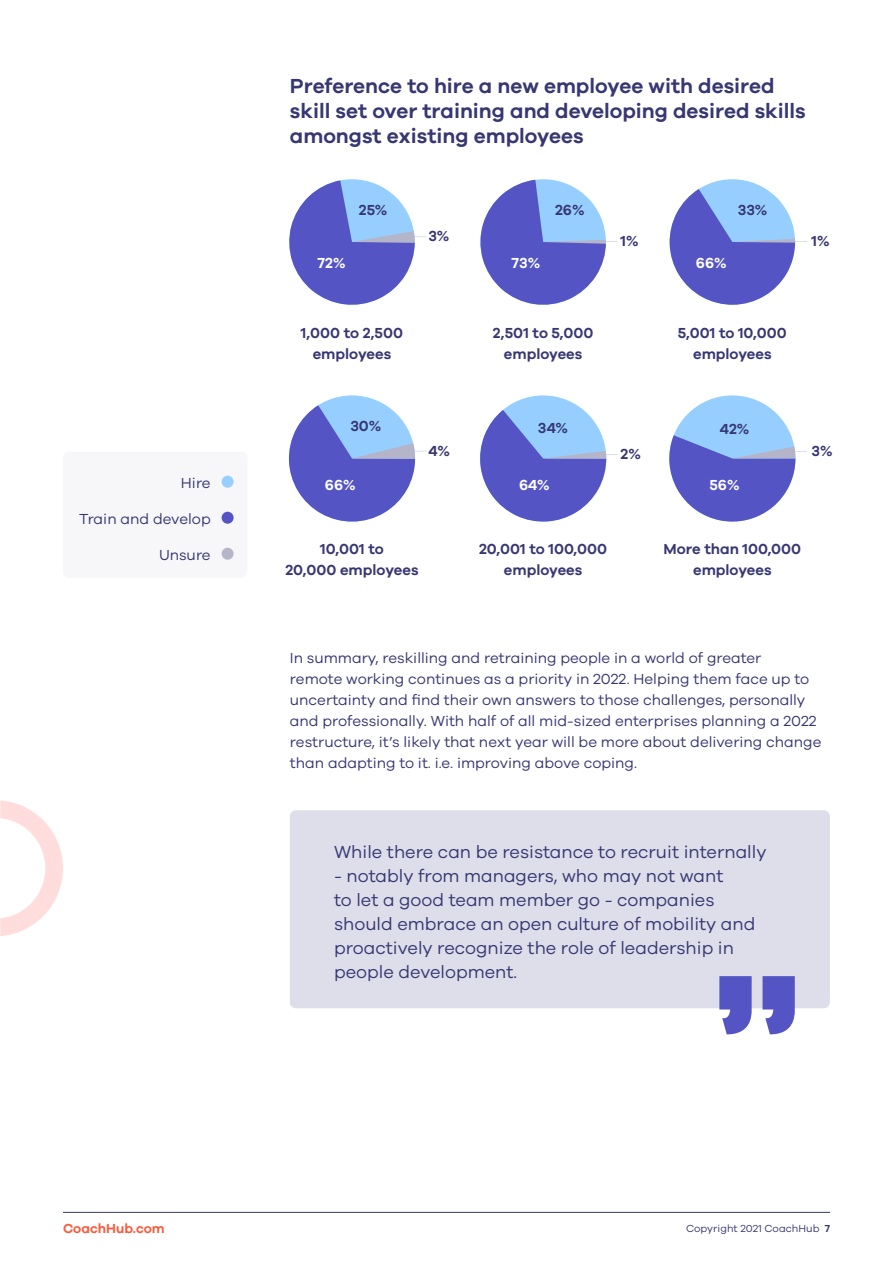
<style>
.page{position:relative;width:893px;height:1263px;background:#fff}
.page>*{position:absolute;margin:0;border:0;box-sizing:border-box;transform-origin:0 0}
.t1{font:600 21px/25.2px "Galano Grotesque";color:#373773}
.t2{font:18px/24px "Galano Grotesque";color:#373773}
.t3{font:15px/21px "Galano Grotesque";color:#373773}
.t4{font:600 15px/21px "Galano Grotesque";color:#373773;text-align:center}
.t5{font:600 15px "Galano Grotesque";color:#fff}
.t6{font:600 13.5px "Galano Grotesque";color:#fc5738}
.t7{font:10.5px "Galano Grotesque";color:#373773}
.s1{font-weight:600}
</style>
<div class="page">
<hr style="left:63px;top:1212px;width:767px;height:1px;background:#373773">
<div style="left:63px;top:452px;width:184px;height:126px;background:#f7f7f9;border-radius:6px"></div>
<svg style="left:0;top:800px;width:63px;height:136px"></svg>
<div style="left:290px;top:810px;width:540px;height:198px;background:#dddee9;border-radius:6px"></div>
<div style="left:222px;top:476px;width:12px;height:12px;background:#97cfff;border-radius:50%"></div>
<div style="left:222px;top:512px;width:12px;height:12px;background:#5454c4;border-radius:50%"></div>
<div style="left:222px;top:548px;width:12px;height:12px;background:#b5b6c9;border-radius:50%"></div>
<svg style="left:289px;top:180px;width:137px;height:125px"></svg>
<svg style="left:480px;top:180px;width:138px;height:125px"></svg>
<div style="left:480px;top:395px;width:126px;height:126px;background:#96cfff;border-radius:50%"></div>
<svg style="left:480px;top:410px;width:138px;height:112px"></svg>
<div style="left:669px;top:395px;width:126px;height:126px;background:#96cfff;border-radius:50%"></div>
<svg style="left:669px;top:435px;width:138px;height:87px"></svg>
<div style="left:670px;top:179px;width:125px;height:126px;background:#96cfff;border-radius:50%"></div>
<svg style="left:669px;top:189px;width:138px;height:116px"></svg>
<div style="left:289px;top:395px;width:126px;height:126px;background:#96cfff;border-radius:50%"></div>
<svg style="left:289px;top:405px;width:137px;height:117px"></svg>
<svg style="left:719px;top:976px;width:33px;height:58px;background:#6e6ecd"></svg>
<svg style="left:762px;top:976px;width:33px;height:58px;background:#6e6ecd"></svg>
<h1 class="t1" style="left:290px;top:73px;width:517px">Preference to hire a new employee with desired skill set over training and developing desired skills amongst existing employees</h1>
<p class="t3" style="left:181px;top:472px;width:31px">Hire</p>
<p class="t3" style="left:79px;top:508px;width:133px">Train and develop</p>
<p class="t3" style="left:159px;top:544px;width:53px">Unsure</p>
<p class="t4" style="left:359px;top:199px;width:30px">25%</p>
<p class="t5" style="left:317px;top:254px;width:30px">72%</p>
<p class="t4" style="left:428px;top:225px;width:23px">3%</p>
<p class="t4" style="left:555px;top:199px;width:31px">26%</p>
<p class="t5" style="left:512px;top:254px;width:30px">73%</p>
<p class="t4" style="left:621px;top:230px;width:20px">1%</p>
<p class="t4" style="left:738px;top:199px;width:31px">33%</p>
<p class="t5" style="left:696px;top:254px;width:32px">66%</p>
<p class="t4" style="left:812px;top:230px;width:20px">1%</p>
<p class="t4" style="left:301px;top:322px;width:104px">1,000 to 2,500 employees</p>
<p class="t4" style="left:678px;top:322px;width:110px">5,001 to 10,000 employees</p>
<p class="t4" style="left:493px;top:322px;width:102px">2,501 to 5,000 employees</p>
<p class="t4" style="left:350px;top:415px;width:33px">30%</p>
<p class="t5" style="left:325px;top:476px;width:32px">66%</p>
<p class="t4" style="left:428px;top:440px;width:23px">4%</p>
<p class="t4" style="left:538px;top:417px;width:32px">34%</p>
<p class="t5" style="left:519px;top:476px;width:32px">64%</p>
<p class="t4" style="left:621px;top:443px;width:22px">2%</p>
<p class="t4" style="left:720px;top:418px;width:31px">42%</p>
<p class="t5" style="left:709px;top:476px;width:32px">56%</p>
<p class="t4" style="left:812px;top:440px;width:23px">3%</p>
<p class="t4" style="left:285px;top:538px;width:135px">10,001 to<br>20,000 employees</p>
<p class="t4" style="left:663px;top:538px;width:139px">More than 100,000 employees</p>
<p class="t4" style="left:479px;top:538px;width:129px">20,001 to 100,000 employees</p>
<p class="t3" style="left:290px;top:647px;width:533px">In summary, reskilling and retraining people in a world of greater<br>remote working continues as a priority in 2022. Helping them face up to uncertainty and find their own answers to those challenges, personally and professionally. With half of all mid-sized enterprises planning a 2022 restructure, it’s likely that next year will be more about delivering change than adapting to it. i.e. improving above coping.</p>
<p class="t2" style="left:334px;top:840px;width:434px">While there can be resistance to recruit internally</p>
<p class="t2" style="left:334px;top:864px;width:423px">- notably from managers, who may not want<br>to let a good team member go - companies should embrace an open culture of mobility and proactively recognize the role of leadership in people development.</p>
<p class="t6" style="left:63px;top:1220px;width:103px">CoachHub.com</p>
<p class="t7" style="left:686px;top:1222px;width:145px">Copyright 2021 CoachHub <span class="s1">7</span></p>
</div>
